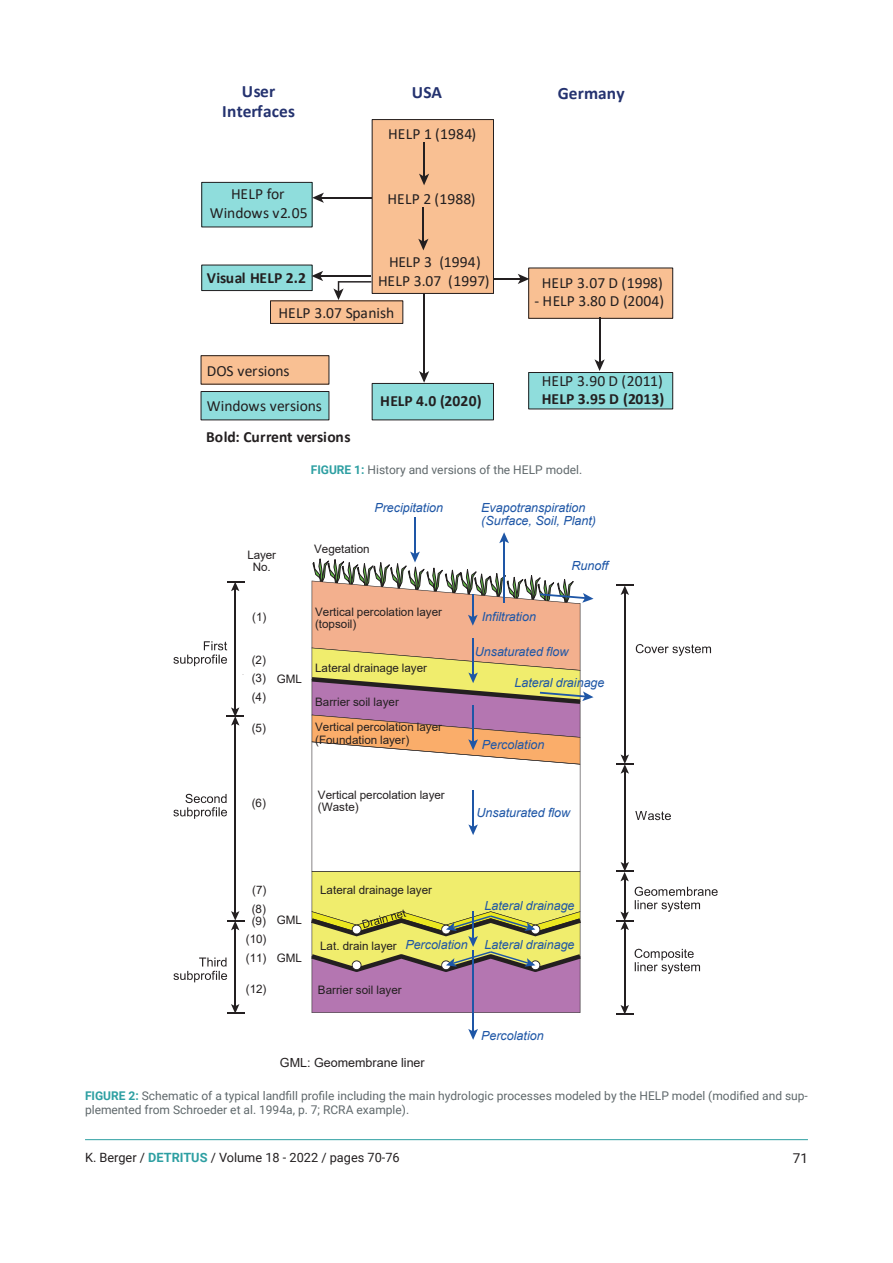
<style>
.page{position:relative;width:893px;height:1263px;background:#fff}
.page>*{position:absolute;margin:0;border:0;box-sizing:border-box;transform-origin:0 0}
.t1{font:700 17.4px "Calibri";color:#24326f}
.t2{font:15.6px/18.3px "Calibri";letter-spacing:.005em;color:#231f20;text-align:center}
.t3{font:700 15.6px "Calibri";color:#231f20}
.t4{font:13.5px "Roboto";color:#231f20}
.t5{font:12.75px "Roboto";color:#231f20}
.t6{font:italic 12.6px/13.4px "Arial";color:#1e56a6}
.t7{font:12.6px "Arial";color:#231f20}
.t8{font:12px/14.4px "Roboto";color:#5f686b}
.t9{font:11.7px/12.3px "Arial";color:#231f20}
.s1{font-weight:700;color:#2d9fa2}
</style>
<div class="page">
<hr style="left:85px;top:1139px;width:723px;height:1px;background:#2d9fa2">
<div style="left:372px;top:383px;width:121px;height:37px;background:#8fdddc"></div>
<div style="left:372px;top:383px;width:121px;height:37px;border:1px solid #231f20"></div>
<div style="left:202px;top:182px;width:110px;height:45px;background:#8fdddc"></div>
<div style="left:202px;top:182px;width:110px;height:45px;border:1px solid #231f20"></div>
<div style="left:271px;top:301px;width:132px;height:22px;background:#f9c093"></div>
<div style="left:529px;top:268px;width:144px;height:50px;background:#f9c093"></div>
<div style="left:372px;top:120px;width:121px;height:173px;background:#f9c093"></div>
<div style="left:529px;top:373px;width:144px;height:36px;background:#8fdddc"></div>
<div style="left:529px;top:372px;width:144px;height:37px;border:1px solid #231f20"></div>
<div style="left:202px;top:265px;width:110px;height:26px;background:#8fdddc"></div>
<div style="left:202px;top:265px;width:110px;height:26px;border:1px solid #231f20"></div>
<svg style="left:419px;top:174px;width:10px;height:11px"></svg>
<hr style="left:423px;top:142px;width:2px;height:35px;background:#231f20">
<svg style="left:419px;top:371px;width:10px;height:12px"></svg>
<hr style="left:423px;top:293px;width:2px;height:82px;background:#231f20">
<svg style="left:311px;top:271px;width:12px;height:10px"></svg>
<hr style="left:319px;top:275px;width:52px;height:2px;background:#231f20">
<svg style="left:518px;top:274px;width:11px;height:10px"></svg>
<hr style="left:494px;top:278px;width:27px;height:2px;background:#231f20">
<svg style="left:333px;top:281px;width:38px;height:19px"></svg>
<svg style="left:312px;top:193px;width:12px;height:10px"></svg>
<hr style="left:320px;top:197px;width:51px;height:1px;background:#231f20">
<svg style="left:594px;top:359px;width:11px;height:12px"></svg>
<hr style="left:599px;top:318px;width:1px;height:45px;background:#231f20">
<div style="left:201px;top:392px;width:128px;height:28px;background:#8fdddc"></div>
<div style="left:201px;top:391px;width:128px;height:29px;border:1px solid #231f20"></div>
<div style="left:201px;top:356px;width:128px;height:28px;background:#f9c093"></div>
<svg style="left:418px;top:239px;width:10px;height:11px"></svg>
<hr style="left:423px;top:207px;width:1px;height:35px;background:#231f20">
<hr style="left:624px;top:593px;width:1px;height:164px;background:#231f20">
<hr style="left:624px;top:879px;width:1px;height:35px;background:#231f20">
<hr style="left:624px;top:928px;width:1px;height:79px;background:#231f20">
<svg style="left:616px;top:1005px;width:18px;height:10px"></svg>
<svg style="left:616px;top:585px;width:18px;height:10px"></svg>
<svg style="left:616px;top:862px;width:18px;height:19px"></svg>
<hr style="left:624px;top:771px;width:1px;height:93px;background:#231f20">
<svg style="left:616px;top:754px;width:18px;height:20px"></svg>
<hr style="left:414px;top:518px;width:2px;height:36px;background:#1e56a6">
<svg style="left:468px;top:1029px;width:10px;height:11px"></svg>
<hr style="left:472px;top:950px;width:2px;height:81px;background:#1e56a6">
<svg style="left:499px;top:532px;width:10px;height:11px"></svg>
<hr style="left:503px;top:541px;width:2px;height:62px;background:#1e56a6">
<svg style="left:311px;top:551px;width:282px;height:462px"></svg>
<hr style="left:472px;top:638px;width:2px;height:37px;background:#1e56a6">
<hr style="left:235px;top:589px;width:1px;height:120px;background:#231f20">
<svg style="left:227px;top:581px;width:18px;height:10px"></svg>
<hr style="left:235px;top:928px;width:1px;height:78px;background:#231f20">
<svg style="left:227px;top:1004px;width:18px;height:10px"></svg>
<svg style="left:226px;top:707px;width:18px;height:19px"></svg>
<hr style="left:235px;top:723px;width:1px;height:190px;background:#231f20">
<svg style="left:227px;top:911px;width:18px;height:19px"></svg>
<svg style="left:173px;top:794px;width:54px;height:25px"></svg>
<svg style="left:173px;top:957px;width:54px;height:25px"></svg>
<svg style="left:173px;top:641px;width:54px;height:25px"></svg>
<svg style="left:635px;top:948px;width:65px;height:26px"></svg>
<svg style="left:635px;top:811px;width:36px;height:10px"></svg>
<svg style="left:636px;top:644px;width:75px;height:12px"></svg>
<svg style="left:616px;top:887px;width:102px;height:43px"></svg>
<h1 class="t1" style="left:242px;top:79px;width:35px">User</h1>
<h1 class="t1" style="left:558px;top:81px;width:68px">Germany</h1>
<h1 class="t1" style="left:222px;top:99px;width:74px">Interfaces</h1>
<h1 class="t1" style="left:412px;top:80px;width:32px">USA</h1>
<h2 class="t2" style="left:210px;top:184px;width:99px">HELP for<br>Windows v2.05</h2>
<h2 class="t3" style="left:207px;top:266px;width:101px">Visual HELP 2.2</h2>
<h2 class="t2" style="left:388px;top:125px;width:90px">HELP 1 (1984)</h2>
<h2 class="t2" style="left:387px;top:190px;width:90px">HELP 2 (1988)</h2>
<h2 class="t2" style="left:378px;top:252px;width:113px">HELP 3 (1994)<br>HELP 3.07 (1997)</h2>
<h2 class="t2" style="left:279px;top:304px;width:117px">HELP 3.07 Spanish</h2>
<h2 class="t2" style="left:207px;top:361px;width:84px">DOS versions</h2>
<h2 class="t2" style="left:207px;top:396px;width:117px">Windows versions</h2>
<h2 class="t3" style="left:206px;top:426px;width:146px">Bold: Current versions</h2>
<h2 class="t3" style="left:380px;top:390px;width:103px">HELP 4.0 (2020)</h2>
<h2 class="t2" style="left:535px;top:273px;width:131px">HELP 3.07 D (1998)<br>‐ HELP 3.80 D (2004)</h2>
<h2 class="t2" style="left:542px;top:371px;width:122px">HELP 3.90 D (2011)</h2>
<h2 class="t3" style="left:542px;top:388px;width:124px">HELP 3.95 D (2013)</h2>
<p class="t8" style="left:311px;top:462px;width:273px"><span class="s1">FIGURE 1:</span> History and versions of the HELP model.</p>
<p class="t9" style="left:247px;top:549px;width:30px;text-align:center">Layer<br>No.</p>
<p class="t6" style="left:374px;top:501px;width:70px">Precipitation</p>
<p class="t9" style="left:314px;top:542px;width:57px">Vegetation</p>
<p class="t9" style="left:252px;top:610px;width:16px">(1)</p>
<p class="t9" style="left:252px;top:651px;width:16px;line-height:17.9px">(2) (3)</p>
<p class="t9" style="left:252px;top:691px;width:16px">(4)</p>
<p class="t9" style="left:252px;top:722px;width:16px">(5)</p>
<p class="t9" style="left:277px;top:672px;width:27px">GML</p>
<p class="t9" style="left:315px;top:605px;width:128px">Vertical percolation layer (topsoil)</p>
<p class="t9" style="left:315px;top:662px;width:113px">Lateral drainage layer</p>
<p class="t9" style="left:315px;top:695px;width:85px">Barrier soil layer</p>
<p class="t9" style="left:315px;top:721px;width:128px">Vertical percolation layer (Foundation layer)</p>
<p class="t9" style="left:252px;top:797px;width:16px">(6)</p>
<p class="t9" style="left:318px;top:788px;width:128px">Vertical percolation layer (Waste)</p>
<p class="t6" style="left:481px;top:501px;width:116px">Evapotranspiration (Surface, Soil, Plant)</p>
<p class="t6" style="left:482px;top:610px;width:56px">Infiltration</p>
<p class="t6" style="left:572px;top:559px;width:38px">Runoff</p>
<p class="t6" style="left:475px;top:645px;width:95px">Unsaturated flow</p>
<p class="t6" style="left:514px;top:676px;width:92px">Lateral drainage</p>
<p class="t6" style="left:482px;top:738px;width:64px">Percolation</p>
<p class="t6" style="left:477px;top:806px;width:95px">Unsaturated flow</p>
<p class="t9" style="left:252px;top:880px;width:16px;line-height:18.9px">(7) (8)</p>
<p class="t9" style="left:246px;top:911px;width:22px;line-height:18.8px;text-align:center">(9) (10) (11)</p>
<p class="t9" style="left:246px;top:983px;width:22px">(12)</p>
<p class="t9" style="left:277px;top:914px;width:27px">GML</p>
<p class="t9" style="left:277px;top:951px;width:27px">GML</p>
<p class="t9" style="left:320px;top:883px;width:113px">Lateral drainage layer</p>
<p class="t9" style="left:320px;top:939px;width:78px">Lat. drain layer</p>
<p class="t6" style="left:405px;top:938px;width:64px">Percolation</p>
<p class="t9" style="left:318px;top:983px;width:85px">Barrier soil layer</p>
<p class="t7" style="left:280px;top:1053px;width:146px">GML: Geomembrane liner</p>
<p class="t6" style="left:484px;top:899px;width:92px">Lateral drainage</p>
<p class="t6" style="left:484px;top:938px;width:92px">Lateral drainage</p>
<p class="t6" style="left:481px;top:1029px;width:64px">Percolation</p>
<p class="t8" style="left:85px;top:1088px;width:724px"><span class="s1">FIGURE 2:</span> Schematic of a typical landfill profile including the main hydrologic processes modeled by the HELP model (modified and sup&shy;plemented from Schroeder et al. 1994a, p. 7; RCRA example).</p>
<p class="t5" style="left:85px;top:1148px;width:316px">K. Berger / <span class="s1">DETRITUS</span> / Volume 18 - 2022 / pages 70-76</p>
<p class="t4" style="left:793px;top:1148px;width:17px">71</p>
</div>
